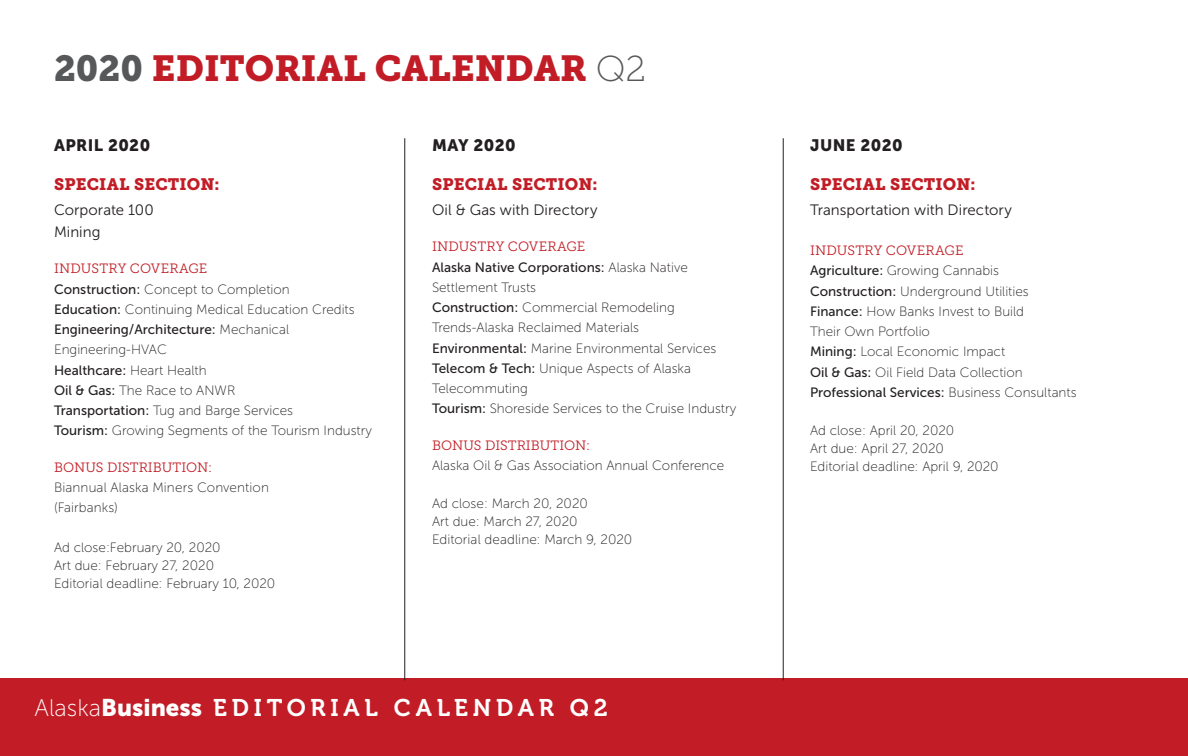
<style>
.page{position:relative;width:1188px;height:756px;background:#fff}
.page>*{position:absolute;margin:0;border:0;box-sizing:border-box;transform-origin:0 0}
.t1{font:36px "Museo Slab 900";color:#c21d26}
.t2{font:24px "Museo 700";letter-spacing:.2em;color:#fff}
.t3{font:16.5px "Museo Slab 900";letter-spacing:.01em;color:#c21d26}
.t4{font:16.5px "Museo Sans 900";letter-spacing:.03em;color:#231f20}
.t5{font:15px/22px "Museo Sans 300";letter-spacing:.005em;color:#231f20}
.t6{font:13.5px/20.2px "Museo Sans 100";color:#231f20}
.t7{font:13.5px "Museo Sans 500";color:#231f20}
.t8{font:13.5px "Museo Slab 300";color:#c21d26}
.s1{color:#57585a}
.s2{font-family:"Museo Slab 100";color:#57585a}
.s3{font-family:"Museo Sans 500"}
.s4{font-family:"Museo Sans 100"}
.s5{font-family:"Museo Sans 900"}
</style>
<div class="page">
<div style="left:0;top:678px;width:1188px;height:78px;background:#c21d26"></div>
<hr style="left:405px;top:138px;width:1px;height:542px;background:#231f20">
<hr style="left:783px;top:138px;width:1px;height:542px;background:#231f20">
<h1 class="t1" style="left:54px;top:47px;width:593px"><span class="s1">2020</span> EDITORIAL CALENDAR <span class="s2">Q2</span></h1>
<p class="t4" style="left:54px;top:135px;width:98px">APRIL 2020</p>
<p class="t3" style="left:54px;top:175px;width:167px">SPECIAL SECTION:</p>
<p class="t5" style="left:54px;top:199px;width:101px">Corporate 100<br>Mining</p>
<p class="t8" style="left:54px;top:261px;width:155px">INDUSTRY COVERAGE</p>
<p class="t6" style="left:54px;top:279px;width:302px"><span class="s3">Construction:</span> Concept to Completion<br><span class="s3">Education:</span> Continuing Medical Education Credits</p>
<p class="t7" style="left:54px;top:322px;width:237px">Engineering/Architecture: <span class="s4">Mechanical</span></p>
<p class="t6" style="left:54px;top:340px;width:114px">Engineering-HVAC</p>
<p class="t7" style="left:54px;top:363px;width:154px">Healthcare: <span class="s4">Heart Health</span></p>
<p class="t6" style="left:54px;top:380px;width:320px"><span class="s3">Oil &amp; Gas:</span> The Race to ANWR<br><span class="s3">Transportation:</span> Tug and Barge Services<br><span class="s3">Tourism:</span> Growing Segments of the Tourism Industry</p>
<p class="t8" style="left:54px;top:460px;width:160px">BONUS DISTRIBUTION:</p>
<p class="t6" style="left:54px;top:478px;width:216px">Biannual Alaska Miners Convention (Fairbanks)</p>
<p class="t6" style="left:54px;top:539px;width:223px;line-height:18px">Ad close:February 20, 2020<br>Art due: February 27, 2020<br>Editorial deadline: February 10, 2020</p>
<p class="t4" style="left:432px;top:135px;width:85px">MAY 2020</p>
<p class="t3" style="left:432px;top:175px;width:167px">SPECIAL SECTION:</p>
<p class="t5" style="left:432px;top:199px;width:167px">Oil &amp; Gas with Directory</p>
<p class="t8" style="left:432px;top:239px;width:155px">INDUSTRY COVERAGE</p>
<p class="t7" style="left:432px;top:260px;width:257px">Alaska Native Corporations: <span class="s4">Alaska Native</span></p>
<p class="t6" style="left:432px;top:277px;width:306px">Settlement Trusts<br><span class="s3">Construction:</span> Commercial Remodeling Trends-Alaska Reclaimed Materials <span class="s3">Environmental:</span> Marine Environmental Services <span class="s3">Telecom &amp; Tech:</span> Unique Aspects of Alaska Telecommuting<br><span class="s3">Tourism:</span> Shoreside Services to the Cruise Industry</p>
<p class="t8" style="left:432px;top:438px;width:160px">BONUS DISTRIBUTION:</p>
<p class="t6" style="left:432px;top:456px;width:294px">Alaska Oil &amp; Gas Association Annual Conference</p>
<p class="t6" style="left:432px;top:495px;width:202px;line-height:18px">Ad close: March 20, 2020<br>Art due: March 27, 2020<br>Editorial deadline: March 9, 2020</p>
<h2 class="t2" style="left:35px;top:694px;width:575px"><span class="s4">Alaska</span><span class="s5">Business</span> EDITORIAL CALENDAR Q2</h2>
<p class="t4" style="left:810px;top:135px;width:94px">JUNE 2020</p>
<p class="t3" style="left:810px;top:175px;width:167px">SPECIAL SECTION:</p>
<p class="t5" style="left:810px;top:199px;width:203px">Transportation with Directory</p>
<p class="t8" style="left:810px;top:243px;width:155px">INDUSTRY COVERAGE</p>
<p class="t6" style="left:810px;top:261px;width:220px"><span class="s3">Agriculture:</span> Growing Cannabis<br><span class="s3">Construction:</span> Underground Utilities<br><span class="s3">Finance:</span> How Banks Invest to Build<br>Their Own Portfolio<br><span class="s3">Mining:</span> Local Economic Impact<br><span class="s3">Oil &amp; Gas:</span> Oil Field Data Collection</p>
<p class="t7" style="left:810px;top:385px;width:268px">Professional Services: <span class="s4">Business Consultants</span></p>
<p class="t6" style="left:810px;top:422px;width:190px;line-height:18px">Ad close: April 20, 2020<br>Art due: April 27, 2020<br>Editorial deadline: April 9, 2020</p>
</div>
